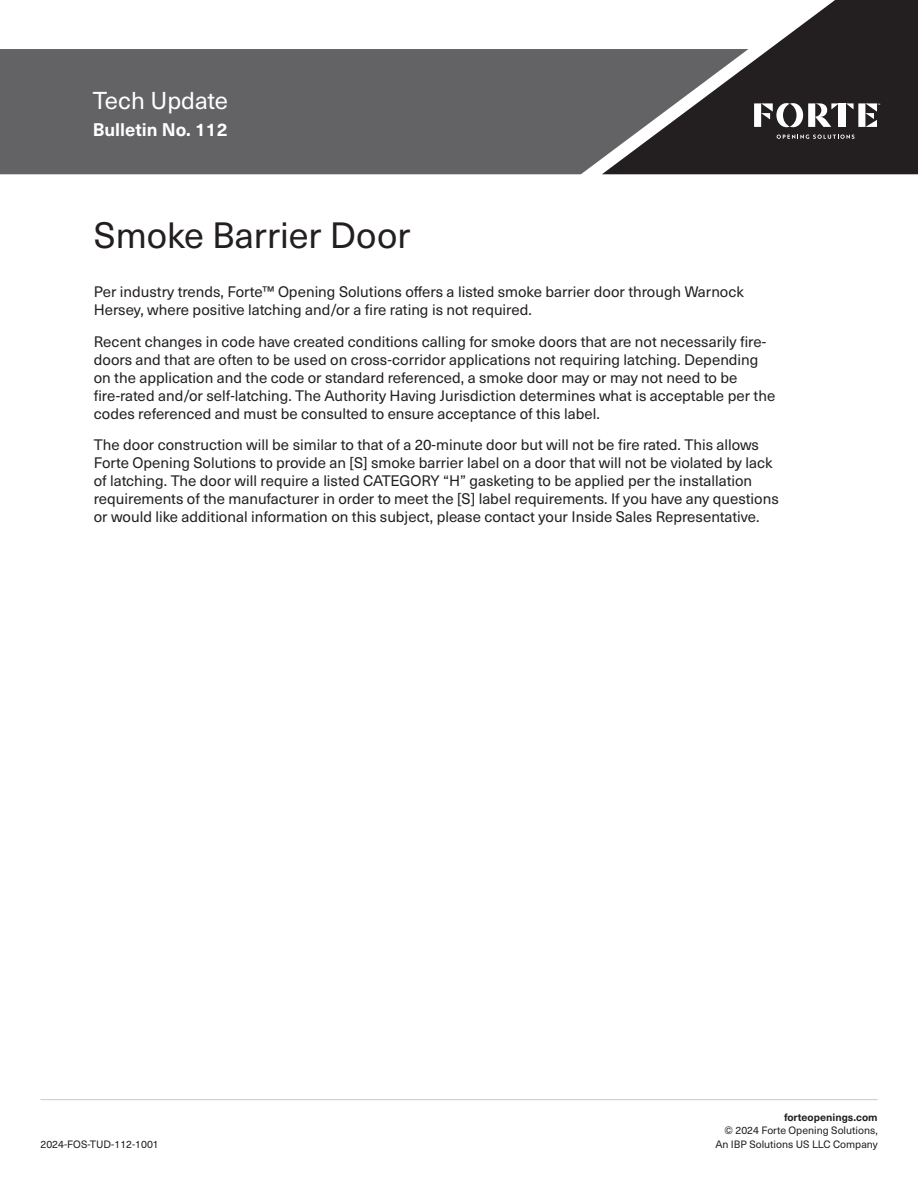
<style>
.page{position:relative;width:918px;height:1188px;background:#fff}
.page>*{position:absolute;margin:0;border:0;box-sizing:border-box;transform-origin:0 0}
.Body{font:36px "Neue Haas Unica W1 G";color:#231f20}
.t1{font:24px "Neue Haas Unica W1 G";color:#fff}
.t2{font:700 18px "Neue Haas Unica W1 G";color:#fff}
.Body-2{font:15px/18px "Neue Haas Unica W1 G";color:#231f20}
.t3{font:10.5px/13.5px "Neue Haas Unica W1 G";color:#231f20;text-align:right}
.t4{font:700 10.5px "Neue Haas Unica W1 G";color:#231f20}
</style>
<div class="page">
<div style="left:0;top:49px;width:602px;height:125px;background:#636366"></div>
<hr style="left:40px;top:1099px;width:838px;height:1px;background:#c8c9c9">
<svg style="left:602px;top:0;width:316px;height:174px;fill:#231f20"></svg>
<svg style="left:777px;top:135px;width:78px;height:4px"></svg>
<div style="left:839px;top:103px;width:7px;height:24px;background:#fff"></div>
<svg style="left:754px;top:103px;width:85px;height:24px"></svg>
<svg style="left:846px;top:103px;width:34px;height:24px"></svg>
<h2 class="t1" style="left:93px;top:83px;width:137px">Tech Update</h2>
<p class="t2" style="left:93px;top:116px;width:136px">Bulletin No. 112</p>
<p class="Body" style="left:94px;top:208px;width:318px">Smoke Barrier Door</p>
<p class="Body-2" style="left:94px;top:282px;width:652px">Per industry trends, Forte™ Opening Solutions offers a listed smoke barrier door through Warnock<br>Hersey, where positive latching and/or a fire rating is not required.</p>
<p class="Body-2" style="left:94px;top:332px;width:683px">Recent changes in code have created conditions calling for smoke doors that are not necessarily fire&shy;doors and that are often to be used on cross-corridor applications not requiring latching. Depending on the application and the code or standard referenced, a smoke door may or may not need to be fire-rated and/or self-latching. The Authority Having Jurisdiction determines what is acceptable per the codes referenced and must be consulted to ensure acceptance of this label.</p>
<p class="Body-2" style="left:94px;top:435px;width:687px">The door construction will be similar to that of a 20-minute door but will not be fire rated. This allows Forte Opening Solutions to provide an [S] smoke barrier label on a door that will not be violated by lack of latching. The door will require a listed CATEGORY “H” gasketing to be applied per the installation requirements of the manufacturer in order to meet the [S] label requirements. If you have any questions or would like additional information on this subject, please contact your Inside Sales Representative.</p>
<p class="t3" style="left:40px;top:1137px;width:120px">2024-FOS-TUD-112-1001</p>
<p class="t4" style="left:784px;top:1109px;width:95px">forteopenings.com</p>
<p class="t3" style="left:715px;top:1123px;width:164px">© 2024 Forte Opening Solutions,<br>An IBP Solutions US LLC Company</p>
</div>
